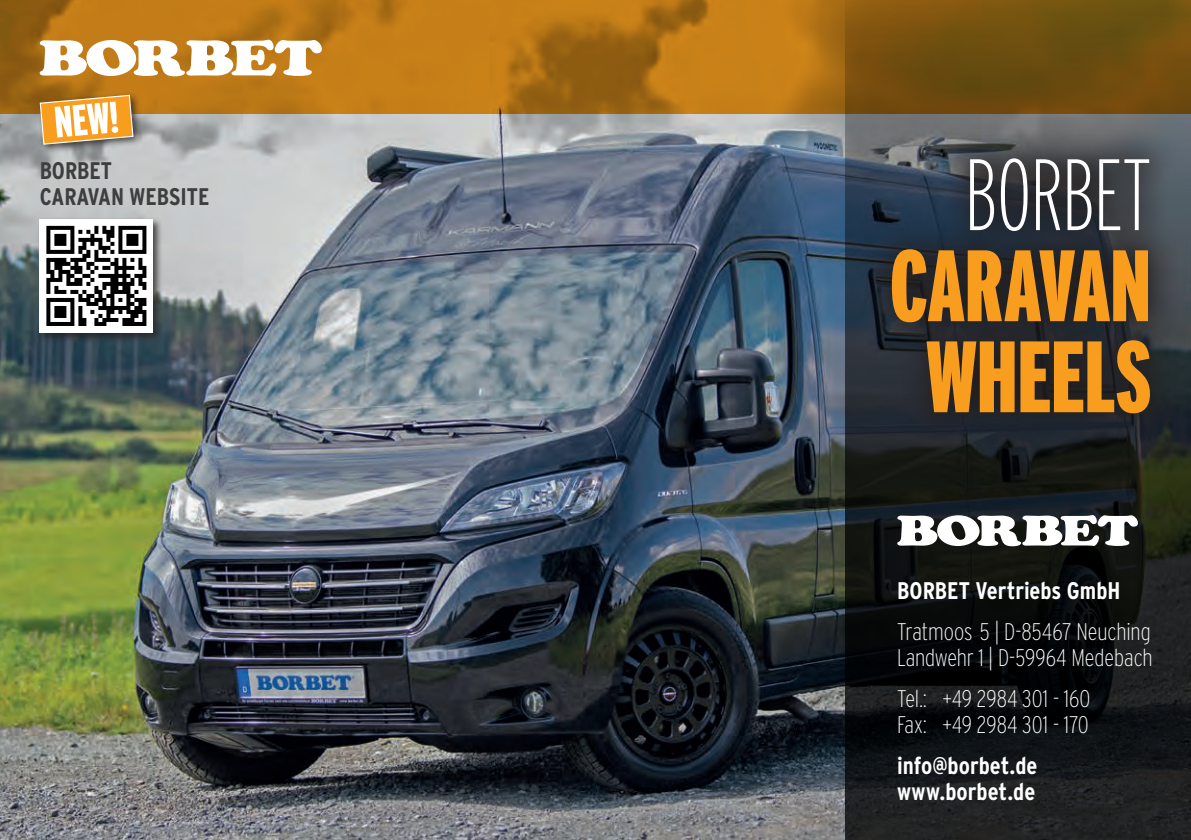
<style>
.page{position:relative;width:1191px;height:840px;background:#fff}
.page>*{position:absolute;margin:0;border:0;box-sizing:border-box;transform-origin:0 0}
.t1{font:900 101px "Interstate Compressed";letter-spacing:-.005em;color:#f89d1e}
.t2{font:200 101px "Interstate Compressed";letter-spacing:-.01em;color:#fff}
.t3{font:200 24px "Interstate Condensed";letter-spacing:-.005em;color:#fff}
.t4{font:700 24px "Interstate Condensed";color:#fff}
.t5{font:700 24px "Interstate Condensed";color:#3e3e3f}
</style>
<div class="page">
<img style="left:0;top:113px;width:845px;height:726px">
<svg style="left:0;top:0;width:845px;height:113px;background:#b77516"></svg>
<svg style="left:845px;top:0;width:346px;height:839px;background:#2b2619"></svg>
<div style="left:860px;top:128px;width:321px;height:315px;background:#231f20;opacity:.95"></div>
<svg style="left:897px;top:514px;width:241px;height:32px"></svg>
<svg style="left:40px;top:40px;width:282px;height:36px"></svg>
<div style="left:36px;top:91px;width:107px;height:63px;background:#231f20;opacity:.75"></div>
<svg style="left:39px;top:94px;width:95px;height:51px"></svg>
<div style="left:37px;top:217px;width:126px;height:126px;background:#231f20;opacity:.75"></div>
<div style="left:40px;top:219px;width:113px;height:113px;background:#fff"></div>
<svg style="left:46px;top:226px;width:100px;height:100px"></svg>
<p class="t5" style="left:40px;top:157px;width:74px">BORBET</p>
<p class="t5" style="left:40px;top:183px;width:171px">CARAVAN WEBSITE</p>
<p class="t2" style="left:964px;top:138px;width:188px">BORBET</p>
<p class="t1" style="left:889px;top:230px;width:263px">CARAVAN</p>
<p class="t1" style="left:925px;top:321px;width:227px">WHEELS</p>
<p class="t4" style="left:897px;top:577px;width:225px">BORBET Vertriebs GmbH</p>
<p class="t3" style="left:897px;top:618px;width:255px">Tratmoos 5 | D-85467 Neuching</p>
<p class="t3" style="left:897px;top:644px;width:257px">Landwehr 1 | D-59964 Medebach</p>
<p class="t3" style="left:897px;top:685px;width:195px">Tel.: +49 2984 301 - 160</p>
<p class="t3" style="left:897px;top:711px;width:193px">Fax: +49 2984 301 - 170</p>
<p class="t4" style="left:897px;top:752px;width:142px">info@borbet.de</p>
<p class="t4" style="left:897px;top:778px;width:140px">www.borbet.de</p>
</div>
